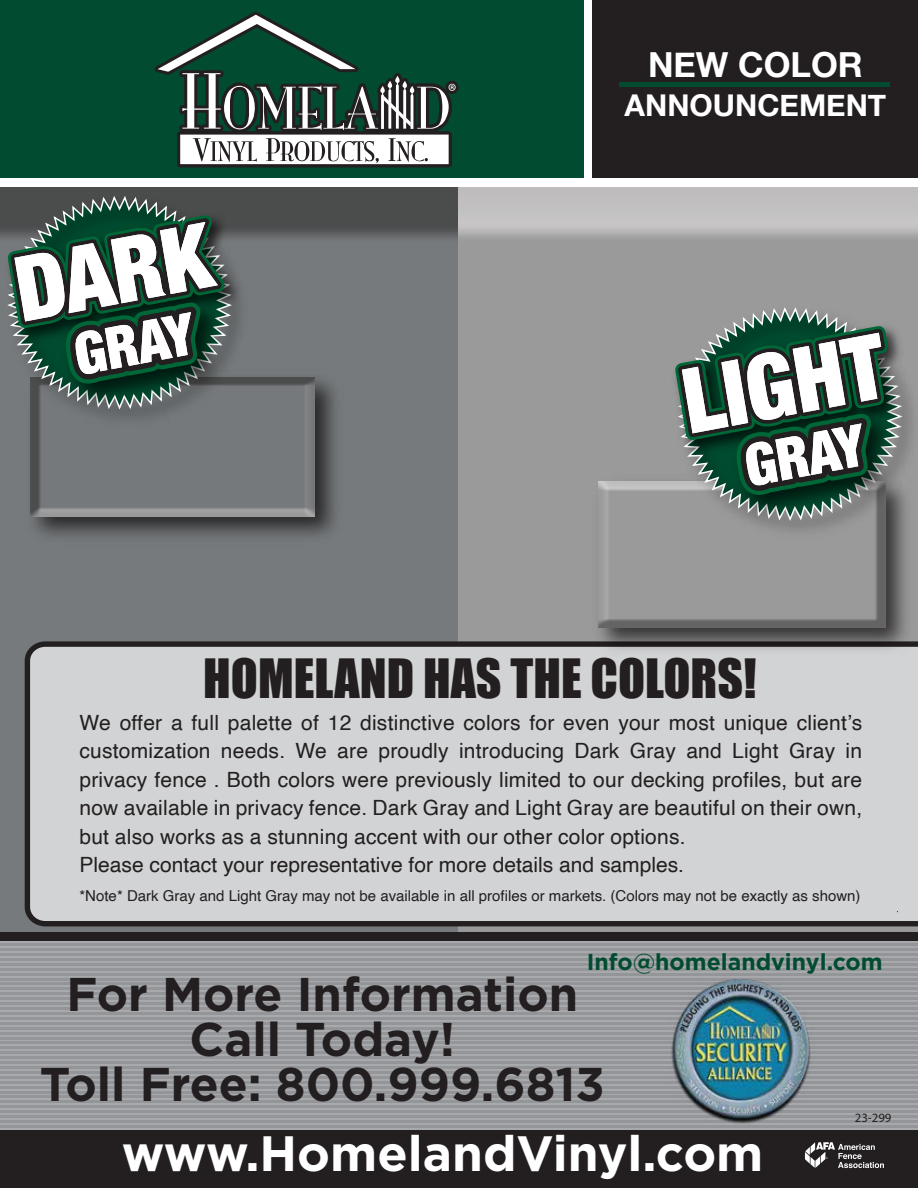
<style>
.page{position:relative;width:918px;height:1188px;background:#fff}
.page>*{position:absolute;margin:0;border:0;box-sizing:border-box;transform-origin:0 0}
.t1{font:900 condensed 90.3px "Helvetica Neue";color:#fff}
.t2{font:900 condensed 58.05px "Helvetica Neue";color:#fff}
.t3{font:49.8px "Impact";color:#231f20}
.t4{font:700 49.65px "Gotham";color:#fff}
.t5{font:700 47.25px/44.7px "Gotham";color:#231f20;text-align:center}
.t6{font:700 34.5px "Helvetica Neue";color:#fff}
.t7{font:700 30px "Helvetica Neue";color:#fff}
.t8{font:700 22.95px "Gotham";color:#014c30}
.t9{font:21px/28.5px "Helvetica";letter-spacing:.01em;color:#231f20}
.t10{font:15px "Helvetica";color:#231f20}
.t11{font:12.75px "Myriad Pro";color:#231f20}
</style>
<div class="page">
<img style="left:19px;top:405px;width:329px;height:144px">
<img style="left:31px;top:405px;width:284px;height:111px">
<svg style="left:0;top:940px;width:918px;height:191px;background:#9fa1a4"></svg>
<hr style="left:0;top:943px;width:918px;height:3px;background:#939598">
<hr style="left:0;top:948px;width:918px;height:3px;background:#939598">
<hr style="left:0;top:953px;width:918px;height:3px;background:#939598">
<hr style="left:0;top:958px;width:918px;height:3px;background:#939598">
<hr style="left:0;top:963px;width:918px;height:3px;background:#939598">
<hr style="left:0;top:968px;width:918px;height:2px;background:#939598">
<hr style="left:0;top:973px;width:918px;height:2px;background:#939598">
<hr style="left:0;top:978px;width:918px;height:2px;background:#939598">
<hr style="left:0;top:983px;width:918px;height:2px;background:#939598">
<hr style="left:0;top:988px;width:918px;height:2px;background:#939598">
<hr style="left:0;top:993px;width:918px;height:2px;background:#939598">
<hr style="left:0;top:998px;width:918px;height:2px;background:#939598">
<hr style="left:0;top:1002px;width:918px;height:3px;background:#939598">
<hr style="left:0;top:1007px;width:918px;height:3px;background:#939598">
<hr style="left:0;top:1012px;width:918px;height:3px;background:#939598">
<hr style="left:0;top:1017px;width:918px;height:3px;background:#939598">
<hr style="left:0;top:1022px;width:918px;height:3px;background:#939598">
<hr style="left:0;top:1027px;width:918px;height:2px;background:#939598">
<hr style="left:0;top:1032px;width:918px;height:2px;background:#939598">
<hr style="left:0;top:1037px;width:918px;height:2px;background:#939598">
<hr style="left:0;top:1042px;width:918px;height:2px;background:#939598">
<hr style="left:0;top:1047px;width:918px;height:2px;background:#939598">
<hr style="left:0;top:1052px;width:918px;height:2px;background:#939598">
<hr style="left:0;top:1056px;width:918px;height:3px;background:#939598">
<hr style="left:0;top:1061px;width:918px;height:3px;background:#939598">
<hr style="left:0;top:1066px;width:918px;height:3px;background:#939598">
<hr style="left:0;top:1071px;width:918px;height:3px;background:#939598">
<hr style="left:0;top:1076px;width:918px;height:3px;background:#939598">
<hr style="left:0;top:1081px;width:918px;height:2px;background:#939598">
<hr style="left:0;top:1086px;width:918px;height:2px;background:#939598">
<hr style="left:0;top:1091px;width:918px;height:2px;background:#939598">
<hr style="left:0;top:1096px;width:918px;height:2px;background:#939598">
<hr style="left:0;top:1101px;width:918px;height:2px;background:#939598">
<hr style="left:0;top:1106px;width:918px;height:2px;background:#939598">
<hr style="left:0;top:1110px;width:918px;height:3px;background:#939598">
<hr style="left:0;top:1115px;width:918px;height:3px;background:#939598">
<hr style="left:0;top:1120px;width:918px;height:3px;background:#939598">
<hr style="left:0;top:1125px;width:918px;height:3px;background:#939598">
<div style="left:0;top:932px;width:918px;height:8px;background:#231f20"></div>
<div style="left:22px;top:639px;width:896px;height:290px;background:#d1d3d4"></div>
<div style="left:0;top:1131px;width:918px;height:57px;background:#231f20"></div>
<div style="left:0;top:0;width:583px;height:178px;background:#014c30"></div>
<div style="left:593px;top:0;width:325px;height:178px;background:#231f20"></div>
<div style="left:619px;top:82px;width:271px;height:5px;background:#014c30"></div>
<svg style="left:805px;top:1142px;width:79px;height:26px"></svg>
<img style="left:670px;top:976px;width:145px;height:149px">
<img style="left:48px;top:405px;width:193px;height:31px">
<svg style="left:0;top:11px;width:466px;height:394px"></svg>
<img style="left:586px;top:470px;width:332px;height:191px">
<img style="left:599px;top:482px;width:287px;height:146px">
<div style="left:674px;top:302px;width:244px;height:240px;background:#9a9a9a"></div>
<img style="left:661px;top:305px;width:257px;height:189px">
<img style="left:719px;top:393px;width:193px;height:154px">
<svg style="left:667px;top:317px;width:238px;height:200px;background:#3a5349"></svg>
<h1 class="t1" style="left:1px;top:218px;width:199px;rotate:-11deg">DARK</h1>
<h2 class="t2" style="left:65px;top:309px;width:122px;rotate:-11deg">GRAY</h2>
<h3 class="t6" style="left:648px;top:38px;width:216px">NEW COLOR</h3>
<h3 class="t7" style="left:625px;top:82px;width:263px">ANNOUNCEMENT</h3>
<h1 class="t1" style="left:669px;top:330px;width:206px;rotate:-11deg">LIGHT</h1>
<h2 class="t2" style="left:736px;top:420px;width:122px;rotate:-11deg">GRAY</h2>
<h3 class="t3" style="left:203px;top:640px;width:555px">HOMELAND HAS THE COLORS!</h3>
<p class="t9" style="left:79px;top:709px;width:784px">We offer a full palette of 12 distinctive colors for even your most unique client’s customization needs. We are proudly introducing Dark Gray and Light Gray in privacy fence . Both colors were previously limited to our decking profiles, but are now available in privacy fence. Dark Gray and Light Gray are beautiful on their own, but also works as a stunning accent with our other color options.<br>Please contact your representative for more details and samples.</p>
<p class="t10" style="left:79px;top:884px;width:783px">*Note* Dark Gray and Light Gray may not be available in all profiles or markets. (Colors may not be exactly as shown)</p>
<p class="t8" style="left:587px;top:947px;width:297px">Info@homelandvinyl.com</p>
<h3 class="t5" style="left:40px;top:972px;width:566px">For More Information<br>Call Today!<br>Toll Free: 800.999.6813</h3>
<h3 class="t4" style="left:122px;top:1120px;width:643px">www.HomelandVinyl.com</h3>
<p class="t11" style="left:855px;top:1109px;width:38px">23-299</p>
</div>
